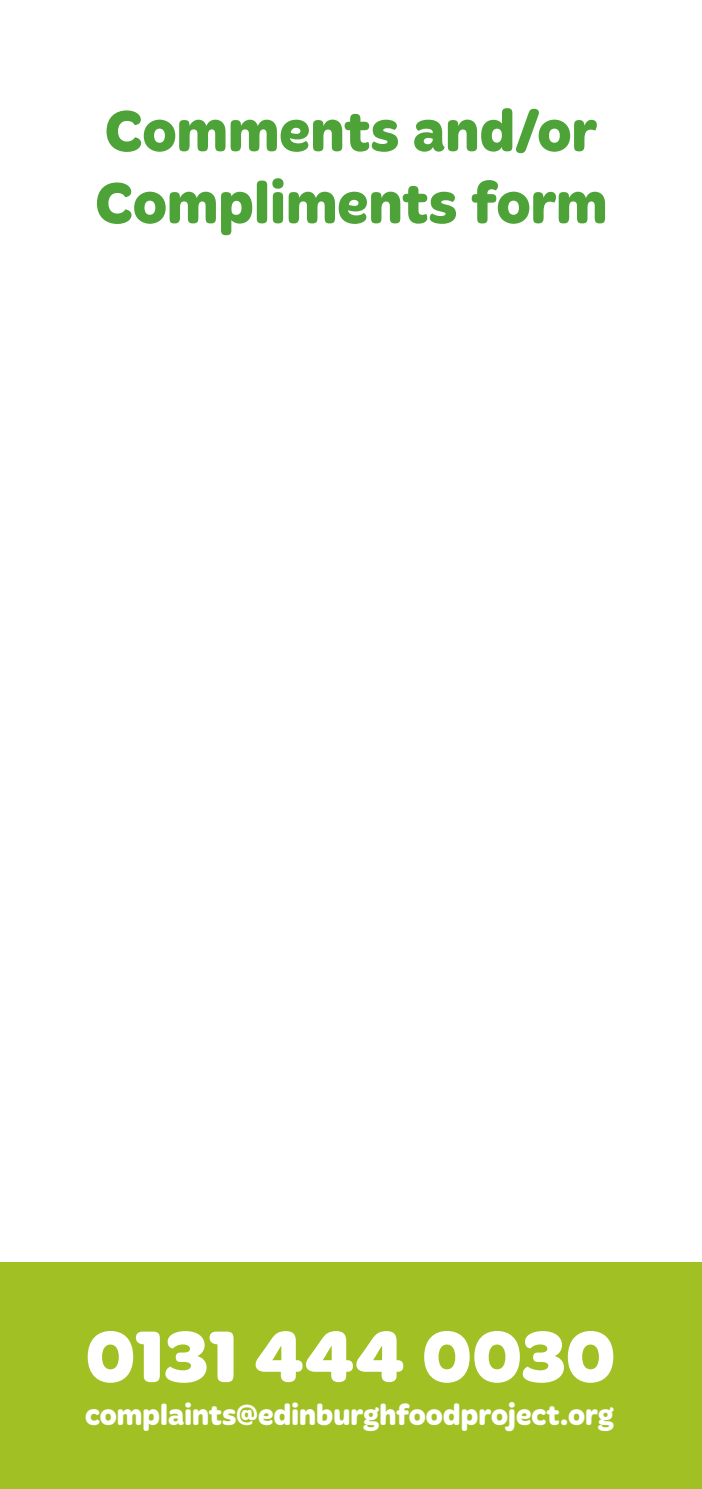
<style>
.page{position:relative;width:702px;height:1489px;background:#fff}
.page>*{position:absolute;margin:0;border:0;box-sizing:border-box;transform-origin:0 0}
.t1{font:700 75px "Merge";letter-spacing:-.015em;color:#fff}
.t2{font:700 60px/72px "Merge";color:#4ea338}
.t3{font:700 30px "Merge";letter-spacing:-.005em;color:#fff}
</style>
<div class="page">
<div style="left:0;top:1261px;width:702px;height:227px;background:#a1c024"></div>
<h2 class="t2" style="left:95px;top:98px;width:514px">Comments and/or<br>Compliments form</h2>
<h1 class="t1" style="left:85px;top:1313px;width:532px">0131 444 0030</h1>
<p class="t3" style="left:85px;top:1397px;width:530px">complaints@edinburghfoodproject.org</p>
</div>
